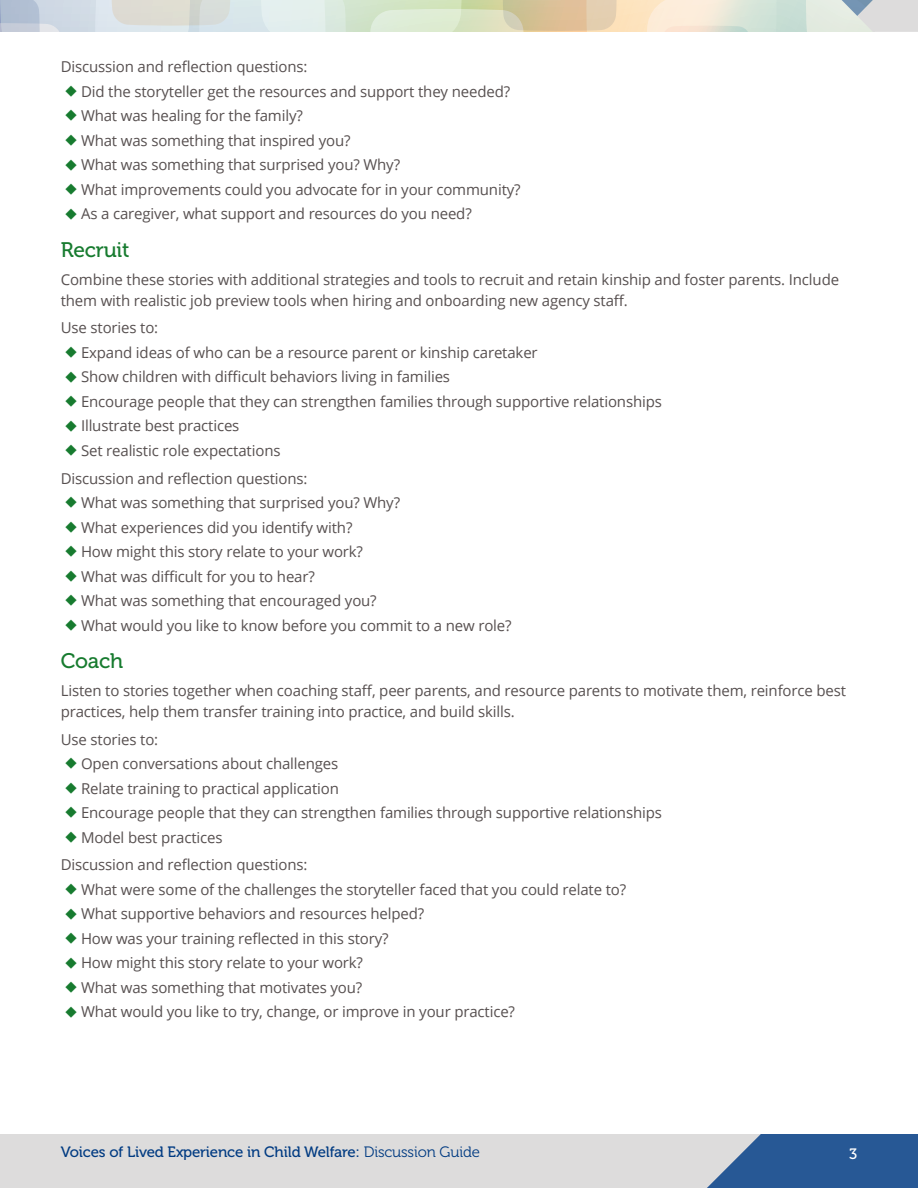
<style>
.page{position:relative;width:918px;height:1188px;background:#fff}
.page>*{position:absolute;margin:0;border:0;box-sizing:border-box;transform-origin:0 0}
.t1{font:21px "Museo 500";letter-spacing:-.01em;color:#177b2f}
.ICF_-_Body_Copy_1{font:15px/21px "Open Sans";letter-spacing:-.01em;color:#575050}
.t2{font:15px "Museo 500";letter-spacing:-.01em;color:#013b82}
.t3{font:15px "Museo 500";color:#fff}
.s1{color:#177b2f}
.s2{font-family:"Museo 300"}
</style>
<div class="page">
<div style="left:0;top:1134px;width:918px;height:54px;background:#dddcdc"></div>
<svg style="left:707px;top:1134px;width:211px;height:54px"></svg>
<svg style="left:0;top:0;width:918px;height:32px"></svg>
<p class="ICF_-_Body_Copy_1" style="left:61px;top:56px;width:248px">Discussion and reflection questions:</p>
<p class="ICF_-_Body_Copy_1" style="left:65px;top:80px;width:447px"><span class="s1">◆</span> Did the storyteller get the resources and support they needed?</p>
<p class="ICF_-_Body_Copy_1" style="left:65px;top:105px;width:240px"><span class="s1">◆</span> What was healing for the family?</p>
<p class="ICF_-_Body_Copy_1" style="left:65px;top:129px;width:288px"><span class="s1">◆</span> What was something that inspired you?</p>
<p class="ICF_-_Body_Copy_1" style="left:65px;top:154px;width:337px"><span class="s1">◆</span> What was something that surprised you? Why?</p>
<p class="ICF_-_Body_Copy_1" style="left:65px;top:178px;width:458px"><span class="s1">◆</span> What improvements could you advocate for in your community?</p>
<p class="ICF_-_Body_Copy_1" style="left:65px;top:203px;width:409px"><span class="s1">◆</span> As a caregiver, what support and resources do you need?</p>
<h2 class="t1" style="left:61px;top:238px;width:70px">Recruit</h2>
<p class="ICF_-_Body_Copy_1" style="left:61px;top:268px;width:780px">Combine these stories with additional strategies and tools to recruit and retain kinship and foster parents. Include them with realistic job preview tools when hiring and onboarding new agency staff.</p>
<p class="ICF_-_Body_Copy_1" style="left:61px;top:317px;width:99px">Use stories to:</p>
<p class="ICF_-_Body_Copy_1" style="left:65px;top:341px;width:475px"><span class="s1">◆</span> Expand ideas of who can be a resource parent or kinship caretaker</p>
<p class="ICF_-_Body_Copy_1" style="left:65px;top:366px;width:387px"><span class="s1">◆</span> Show children with difficult behaviors living in families</p>
<p class="ICF_-_Body_Copy_1" style="left:65px;top:390px;width:599px"><span class="s1">◆</span> Encourage people that they can strengthen families through supportive relationships</p>
<p class="ICF_-_Body_Copy_1" style="left:65px;top:415px;width:176px"><span class="s1">◆</span> Illustrate best practices</p>
<p class="ICF_-_Body_Copy_1" style="left:65px;top:440px;width:218px"><span class="s1">◆</span> Set realistic role expectations</p>
<p class="ICF_-_Body_Copy_1" style="left:61px;top:467px;width:248px">Discussion and reflection questions:</p>
<p class="ICF_-_Body_Copy_1" style="left:65px;top:492px;width:337px"><span class="s1">◆</span> What was something that surprised you? Why?</p>
<p class="ICF_-_Body_Copy_1" style="left:65px;top:516px;width:289px"><span class="s1">◆</span> What experiences did you identify with?</p>
<p class="ICF_-_Body_Copy_1" style="left:65px;top:541px;width:300px"><span class="s1">◆</span> How might this story relate to your work?</p>
<p class="ICF_-_Body_Copy_1" style="left:65px;top:565px;width:252px"><span class="s1">◆</span> What was difficult for you to hear?</p>
<p class="ICF_-_Body_Copy_1" style="left:65px;top:590px;width:314px"><span class="s1">◆</span> What was something that encouraged you?</p>
<p class="ICF_-_Body_Copy_1" style="left:65px;top:614px;width:449px"><span class="s1">◆</span> What would you like to know before you commit to a new role?</p>
<h2 class="t1" style="left:61px;top:649px;width:64px">Coach</h2>
<p class="ICF_-_Body_Copy_1" style="left:61px;top:680px;width:787px">Listen to stories together when coaching staff, peer parents, and resource parents to motivate them, reinforce best practices, help them transfer training into practice, and build skills.</p>
<p class="ICF_-_Body_Copy_1" style="left:61px;top:728px;width:99px">Use stories to:</p>
<p class="ICF_-_Body_Copy_1" style="left:65px;top:753px;width:275px"><span class="s1">◆</span> Open conversations about challenges</p>
<p class="ICF_-_Body_Copy_1" style="left:65px;top:777px;width:276px"><span class="s1">◆</span> Relate training to practical application</p>
<p class="ICF_-_Body_Copy_1" style="left:65px;top:802px;width:599px"><span class="s1">◆</span> Encourage people that they can strengthen families through supportive relationships</p>
<p class="ICF_-_Body_Copy_1" style="left:65px;top:826px;width:160px"><span class="s1">◆</span> Model best practices</p>
<p class="ICF_-_Body_Copy_1" style="left:61px;top:854px;width:248px">Discussion and reflection questions:</p>
<p class="ICF_-_Body_Copy_1" style="left:65px;top:879px;width:563px"><span class="s1">◆</span> What were some of the challenges the storyteller faced that you could relate to?</p>
<p class="ICF_-_Body_Copy_1" style="left:65px;top:903px;width:361px"><span class="s1">◆</span> What supportive behaviors and resources helped?</p>
<p class="ICF_-_Body_Copy_1" style="left:65px;top:928px;width:326px"><span class="s1">◆</span> How was your training reflected in this story?</p>
<p class="ICF_-_Body_Copy_1" style="left:65px;top:952px;width:300px"><span class="s1">◆</span> How might this story relate to your work?</p>
<p class="ICF_-_Body_Copy_1" style="left:65px;top:977px;width:299px"><span class="s1">◆</span> What was something that motivates you?</p>
<p class="ICF_-_Body_Copy_1" style="left:65px;top:1001px;width:452px"><span class="s1">◆</span> What would you like to try, change, or improve in your practice?</p>
<p class="t2" style="left:61px;top:1144px;width:421px">Voices of Lived Experience in Child Welfare: <span class="s2">Discussion Guide</span></p>
<p class="t3" style="left:849px;top:1145px;width:10px">3</p>
</div>
